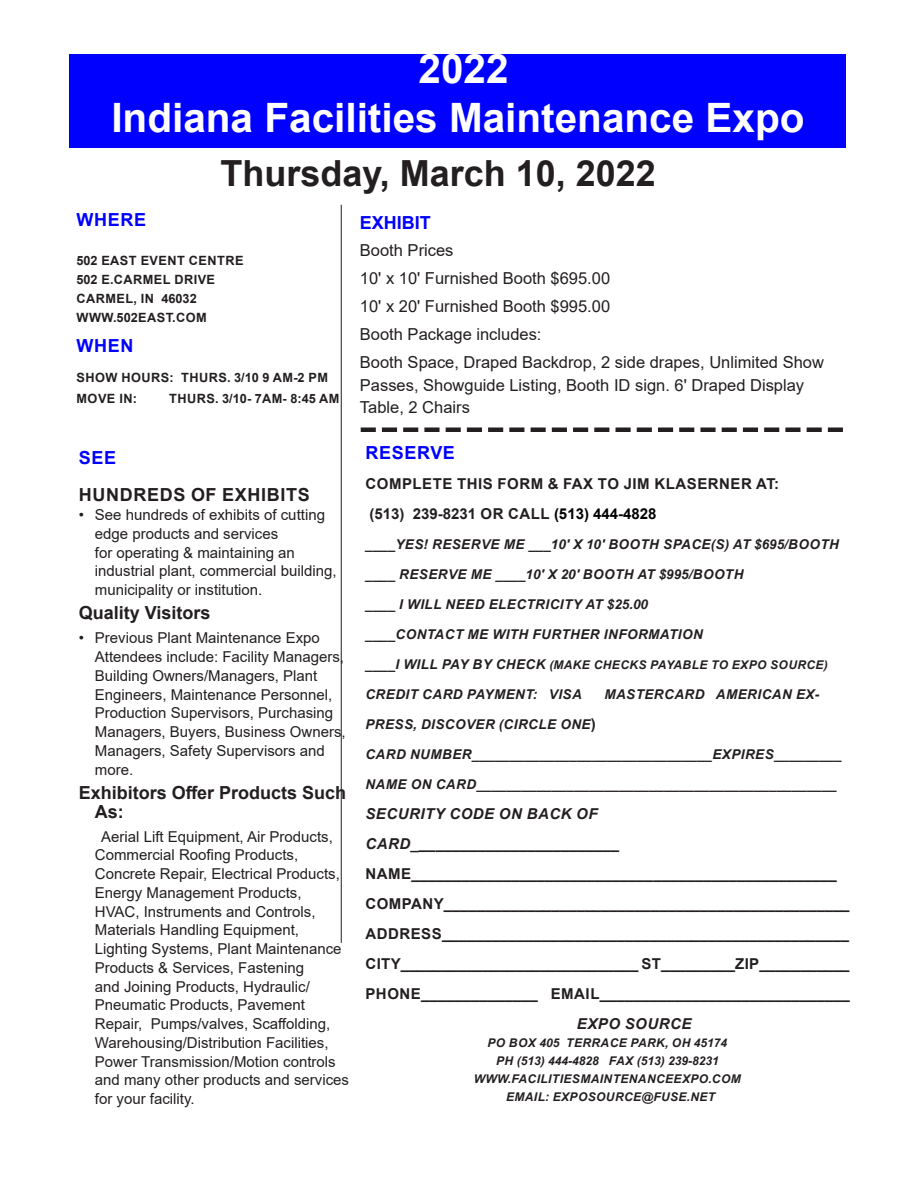
<style>
.page{position:relative;width:918px;height:1188px;background:#fff}
.page>*{position:absolute;margin:0;border:0;box-sizing:border-box;transform-origin:0 0}
.Company_Name{font:700 40.5px "Arial";color:#fff}
.Company_Name-2{font:700 36px "Arial";color:#231f20}
.Bullet{font:700 18px/18.8px "Arial";color:#231f20}
.Subhead_2{font:700 18px "Arial";letter-spacing:.035em;color:#231f20}
.Subhead_1{font:700 18px "Arial";letter-spacing:.035em;color:#00f}
.Subhead_1-2{font:700 18px "Arial";color:#00f}
.Subhead_2-2{font:700 18px "Arial";color:#00f}
.Subhead_1-3{font:16.5px/22.5px "Arial";color:#231f20}
.Bullet-2{font:15px/18.8px "Arial";color:#231f20}
.t1{font:700 15px "Arial";letter-spacing:.035em;color:#231f20}
.t2{font:italic 700 15px/30px "Arial";letter-spacing:.035em;color:#231f20}
.t3{font:700 15px "Arial";color:#231f20}
.t4{font:italic 700 13.5px "Arial";letter-spacing:.035em;color:#231f20}
.t5{font:700 12.75px "Arial";letter-spacing:.035em;color:#231f20}
.t6{font:italic 700 12px "Arial";letter-spacing:.035em;color:#231f20}
.t7{font:italic 700 12px "Arial";color:#231f20}
.s1{color:#000}
.s2{font-size:13.5px}
.s3{font-style:normal;font-size:15px}
.s4{font-style:normal}
</style>
<div class="page">
<hr style="left:341px;top:205px;width:1px;height:738px;background:#231f20">
<div style="left:70px;top:54px;width:776px;height:93px;background:#00f"></div>
<svg style="left:361px;top:428px;width:482px;height:4px"></svg>
<p class="Company_Name" style="left:419px;top:41px;width:92px">2022</p>
<p class="Company_Name" style="left:111px;top:89px;width:695px">Indiana Facilities Maintenance Expo</p>
<p class="Company_Name-2" style="left:220px;top:148px;width:437px">Thursday, March 10, 2022</p>
<p class="Subhead_1" style="left:77px;top:207px;width:71px">WHERE</p>
<p class="t5" style="left:76px;top:251px;width:169px">502 EAST EVENT CENTRE</p>
<p class="t5" style="left:76px;top:270px;width:140px">502 E.CARMEL DRIVE</p>
<p class="t5" style="left:77px;top:289px;width:122px">CARMEL, IN 46032</p>
<p class="t5" style="left:77px;top:308px;width:132px">WWW.502EAST.COM</p>
<p class="Subhead_1" style="left:77px;top:333px;width:58px">WHEN</p>
<p class="t5" style="left:77px;top:368px;width:253px">SHOW HOURS: THURS. 3/10 9 AM-2 PM</p>
<p class="t5" style="left:77px;top:390px;width:62px">MOVE IN:</p>
<p class="t5" style="left:169px;top:390px;width:172px">THURS. 3/10- 7AM- 8:45 AM</p>
<p class="Subhead_1-2" style="left:360px;top:210px;width:73px">EXHIBIT</p>
<p class="Subhead_1-3" style="left:360px;top:239px;width:95px">Booth Prices</p>
<p class="Subhead_1-3" style="left:360px;top:267px;width:252px">10' x 10' Furnished Booth $695.00</p>
<p class="Subhead_1-3" style="left:360px;top:295px;width:252px">10' x 20' Furnished Booth $995.00</p>
<p class="Subhead_1-3" style="left:360px;top:323px;width:183px">Booth Package includes:</p>
<p class="Subhead_1-3" style="left:360px;top:351px;width:466px">Booth Space, Draped Backdrop, 2 side drapes, Unlimited Show<br>Passes, Showguide Listing, Booth ID sign. 6' Draped Display<br>Table, 2 Chairs</p>
<p class="Subhead_2-2" style="left:79px;top:445px;width:39px">SEE</p>
<p class="Subhead_2" style="left:79px;top:482px;width:232px">HUNDREDS OF EXHIBITS</p>
<p class="Bullet-2" style="left:95px;top:505px;width:243px;text-indent:-16px">• See hundreds of exhibits of cutting edge products and services<br>for operating &amp; maintaining an industrial plant, commercial building, municipality or institution.</p>
<p class="Bullet" style="left:79px;top:604px;width:133px">Quality Visitors</p>
<p class="Bullet-2" style="left:95px;top:629px;width:252px;text-indent:-16px">• Previous Plant Maintenance Expo<br>Attendees include: Facility Managers,<br>Building Owners/Managers, Plant<br>Engineers, Maintenance Personnel,<br>Production Supervisors, Purchasing<br>Managers, Buyers, Business Owners,<br>Managers, Safety Supervisors and more.</p>
<p class="Bullet" style="left:95px;top:783px;width:253px;text-indent:-16px">Exhibitors Offer Products Such<br>As:</p>
<p class="Bullet-2" style="left:95px;top:827px;width:256px;text-indent:6px">Aerial Lift Equipment, Air Products, Commercial Roofing Products, Concrete Repair, Electrical Products, Energy Management Products, HVAC, Instruments and Controls, Materials Handling Equipment, Lighting Systems, Plant Maintenance Products &amp; Services, Fastening<br>and Joining Products, Hydraulic/ Pneumatic Products, Pavement Repair, Pumps/valves, Scaffolding, Warehousing/Distribution Facilities, Power Transmission/Motion controls and many other products and services for your facility.</p>
<p class="Subhead_1" style="left:366px;top:440px;width:91px">RESERVE</p>
<p class="t1" style="left:365px;top:473px;width:415px">COMPLETE THIS FORM &amp; FAX TO JIM KLASERNER AT:</p>
<p class="t3" style="left:369px;top:503px;width:289px">(513) 239-8231 OR CALL <span class="s1">(513) 444-4828</span></p>
<p class="t4" style="left:365px;top:535px;width:475px">____YES! RESERVE ME ___10' X 10' BOOTH SPACE(S) AT $695/BOOTH</p>
<p class="t4" style="left:365px;top:565px;width:380px">____ RESERVE ME ____10' X 20' BOOTH AT $995/BOOTH</p>
<p class="t4" style="left:365px;top:595px;width:284px">____ I WILL NEED ELECTRICITY AT $25.00</p>
<p class="t4" style="left:365px;top:625px;width:339px">____CONTACT ME WITH FURTHER INFORMATION</p>
<p class="t6" style="left:365px;top:656px;width:464px"><span class="s2">____I WILL PAY BY CHECK</span> (MAKE CHECKS PAYABLE TO EXPO SOURCE)</p>
<p class="t4" style="left:365px;top:685px;width:218px">CREDIT CARD PAYMENT: VISA</p>
<p class="t4" style="left:604px;top:685px;width:217px">MASTERCARD AMERICAN EX-</p>
<p class="t4" style="left:365px;top:715px;width:232px">PRESS, DISCOVER (CIRCLE ONE<span class="s3">)</span></p>
<p class="t4" style="left:365px;top:745px;width:478px">CARD NUMBER________________________________EXPIRES_________</p>
<p class="t4" style="left:365px;top:775px;width:473px">NAME ON CARD________________________________________________</p>
<p class="t2" style="left:365px;top:799px;width:255px">SECURITY CODE ON BACK OF<br>CARD_<span class="s4">________________________</span></p>
<p class="t1" style="left:365px;top:863px;width:473px">NAME___________________________________________________</p>
<p class="t1" style="left:365px;top:893px;width:486px">COMPANY_________________________________________________</p>
<p class="t1" style="left:365px;top:923px;width:485px">ADDRESS_________________________________________________</p>
<p class="t1" style="left:365px;top:953px;width:486px">CITY_____________________________ ST_________ZIP___________</p>
<p class="t1" style="left:365px;top:983px;width:486px">PHONE______________ EMAIL______________________________</p>
<p class="t2" style="left:577px;top:1009px;width:116px">EXPO SOURCE</p>
<p class="t6" style="left:487px;top:1034px;width:241px">PO BOX 405 TERRACE PARK, OH 45174</p>
<p class="t7" style="left:496px;top:1052px;width:224px">PH (513) 444-4828 FAX (513) 239-8231</p>
<p class="t6" style="left:474px;top:1070px;width:269px">WWW.FACILITIESMAINTENANCEEXPO.COM</p>
<p class="t6" style="left:506px;top:1088px;width:211px">EMAIL: EXPOSOURCE@FUSE.NET</p>
</div>
